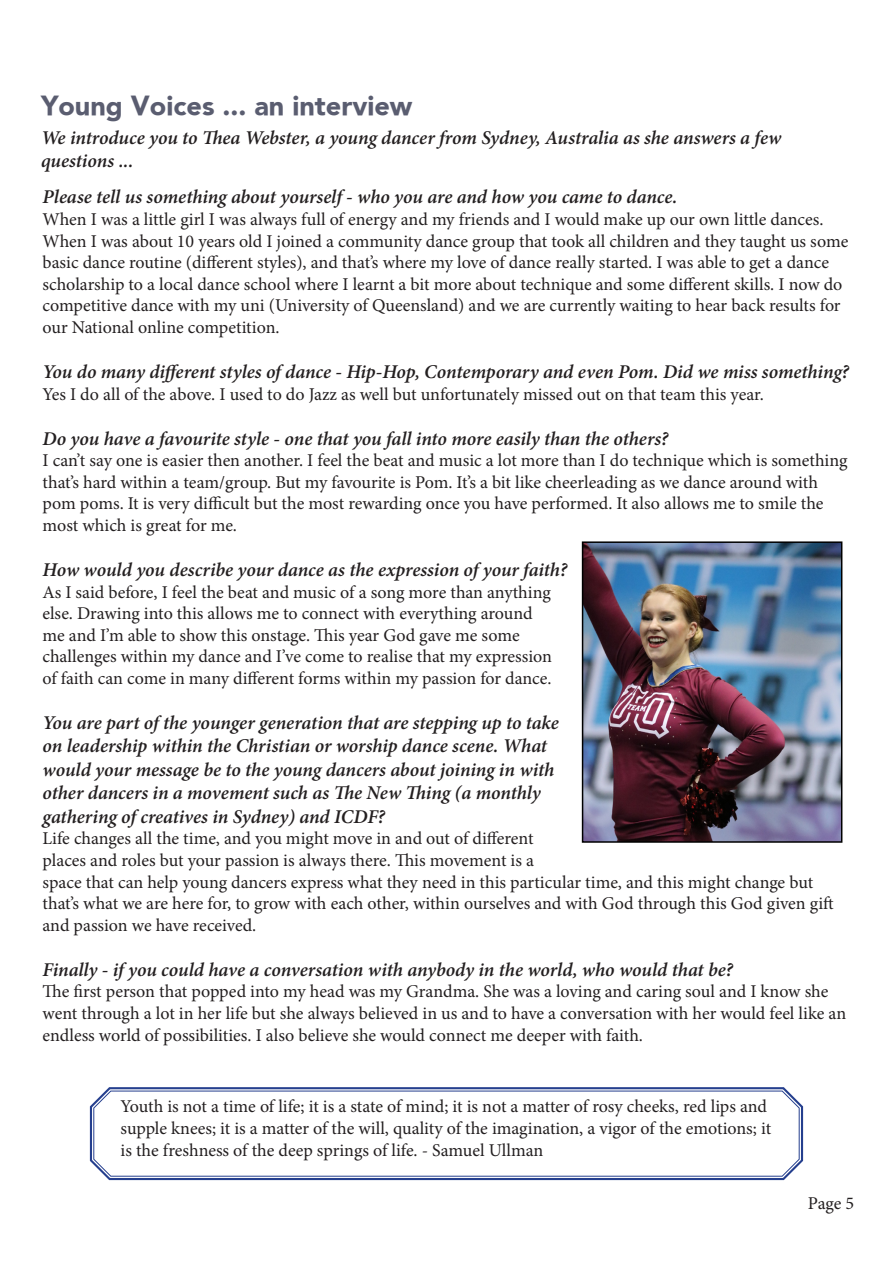
<style>
.page{position:relative;width:893px;height:1263px;background:#fff}
.page>*{position:absolute;margin:0;border:0;box-sizing:border-box;transform-origin:0 0}
.t1{font:900 27px "Avenir";color:#5a5d70}
.t2{font:italic 600 19.5px/23.4px "Minion Pro";letter-spacing:-.005em;color:#231f20}
.t3{font:18px/21.6px "Minion Pro";letter-spacing:-.005em;color:#231f20}
</style>
<div class="page">
<svg style="left:89px;top:1087px;width:715px;height:94px"></svg>
<svg style="left:93px;top:1090px;width:707px;height:87px"></svg>
<img style="left:585px;top:544px;width:254px;height:296px">
<div style="left:582px;top:541px;width:260px;height:302px;border:2px solid #000"></div>
<p class="t1" style="left:41px;top:89px;width:373px">Young Voices ... an interview</p>
<p class="t2" style="left:41px;top:126px;width:742px">We introduce you to Thea Webster, a young dancer from Sydney, Australia as she answers a few questions ...</p>
<p class="t2" style="left:43px;top:185px;width:636px">Please tell us something about yourself - who you are and how you came to dance.</p>
<p class="t3" style="left:43px;top:209px;width:807px">When I was a little girl I was always full of energy and my friends and I would make up our own little dances.<br>When I was about 10 years old I joined a community dance group that took all children and they taught us some basic dance routine (different styles), and that’s where my love of dance really started. I was able to get a dance scholarship to a local dance school where I learnt a bit more about technique and some different skills. I now do competitive dance with my uni (University of Queensland) and we are currently waiting to hear back results for our National online competition.</p>
<p class="t2" style="left:43px;top:360px;width:808px">You do many different styles of dance - Hip-Hop, Contemporary and even Pom. Did we miss something?</p>
<p class="t3" style="left:43px;top:383px;width:723px">Yes I do all of the above. I used to do Jazz as well but unfortunately missed out on that team this year.</p>
<p class="t2" style="left:43px;top:426px;width:627px">Do you have a favourite style - one that you fall into more easily than the others?</p>
<p class="t3" style="left:43px;top:450px;width:806px">I can’t say one is easier then another. I feel the beat and music a lot more than I do technique which is something that’s hard within a team/group. But my favourite is Pom. It’s a bit like cheerleading as we dance around with pom poms. It is very difficult but the most rewarding once you have performed. It also allows me to smile the most which is great for me.</p>
<p class="t2" style="left:43px;top:558px;width:526px">How would you describe your dance as the expression of your faith?</p>
<p class="t3" style="left:43px;top:581px;width:511px">As I said before, I feel the beat and music of a song more than anything else. Drawing into this allows me to connect with everything around me and I’m able to show this onstage. This year God gave me some challenges within my dance and I’ve come to realise that my expression of faith can come in many different forms within my passion for dance.</p>
<p class="t2" style="left:43px;top:711px;width:518px">You are part of the younger generation that are stepping up to take on leadership within the Christian or worship dance scene. What would your message be to the young dancers about joining in with other dancers in a movement such as The New Thing (a monthly gathering of creatives in Sydney) and ICDF?</p>
<p class="t3" style="left:43px;top:828px;width:793px">Life changes all the time, and you might move in and out of different<br>places and roles but your passion is always there. This movement is a<br>space that can help young dancers express what they need in this particular time, and this might change but that’s what we are here for, to grow with each other, within ourselves and with God through this God given gift and passion we have received.</p>
<p class="t2" style="left:43px;top:957px;width:692px">Finally - if you could have a conversation with anybody in the world, who would that be?</p>
<p class="t3" style="left:43px;top:981px;width:805px">The first person that popped into my head was my Grandma. She was a loving and caring soul and I know she went through a lot in her life but she always believed in us and to have a conversation with her would feel like an endless world of possibilities. I also believe she would connect me deeper with faith.</p>
<p class="t3" style="left:121px;top:1096px;width:652px">Youth is not a time of life; it is a state of mind; it is not a matter of rosy cheeks, red lips and supple knees; it is a matter of the will, quality of the imagination, a vigor of the emotions; it</p>
<p class="t3" style="left:121px;top:1139px;width:424px">is the freshness of the deep springs of life. - Samuel Ullman</p>
<p class="t3" style="left:808px;top:1192px;width:48px">Page 5</p>
</div>
